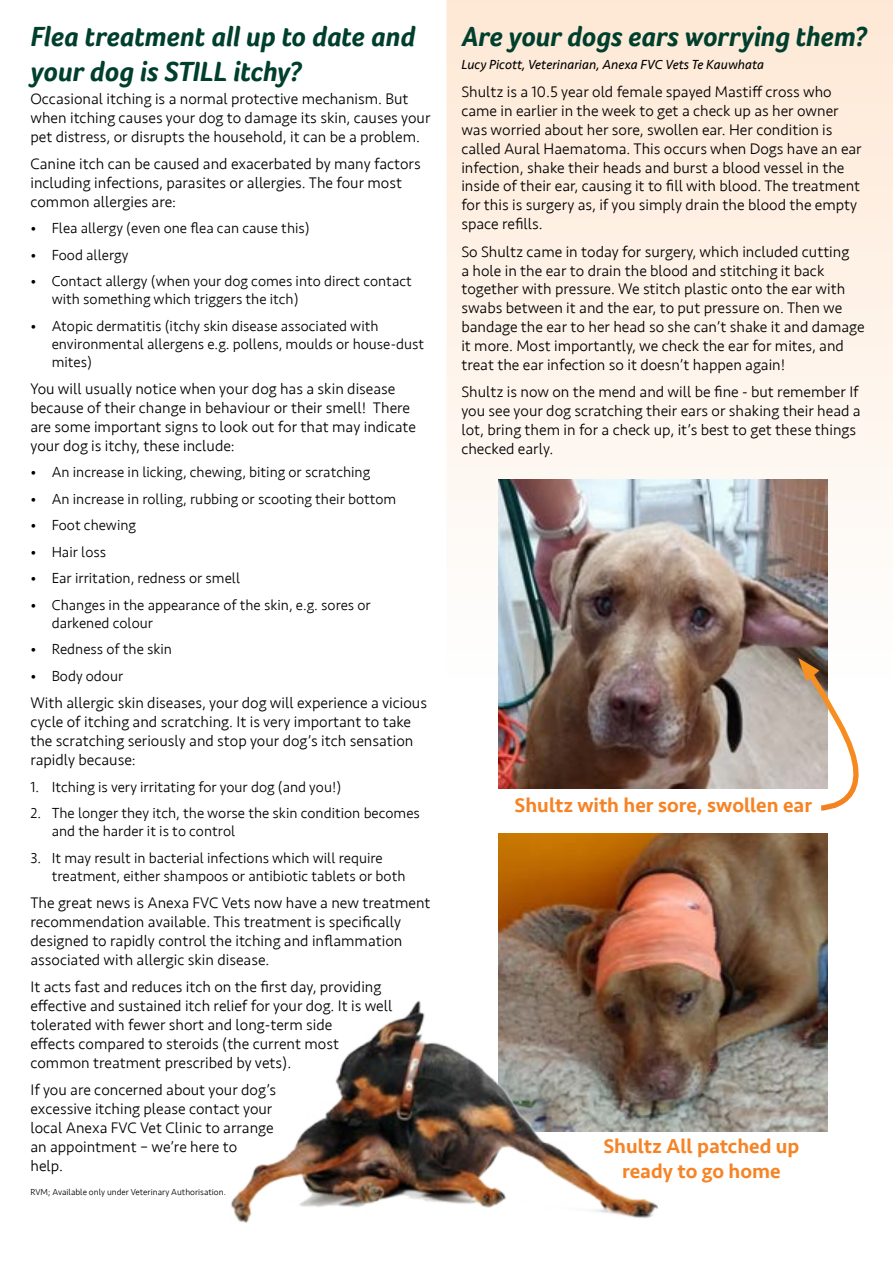
<style>
.page{position:relative;width:893px;height:1263px;background:#fff}
.page>*{position:absolute;margin:0;border:0;box-sizing:border-box;transform-origin:0 0}
.t1{font:italic 700 28.5px/34.2px "Foco";letter-spacing:-.005em;color:#003f2d}
.t2{font:500 20.7px/24.8px "Seravek";color:#f58427;text-align:center}
.t3{font:300 15.75px/18.9px "Seravek";color:#000}
.t4{font:300 15px/18px "Seravek";color:#000}
.t5{font:italic 13.5px "Seravek";color:#000}
.t6{font:300 9px "Seravek";color:#000}
</style>
<div class="page">
<svg style="left:446px;top:0;width:447px;height:518px;background:#fdf0e4"></svg>
<img style="left:498px;top:480px;width:330px;height:308px">
<svg style="left:798px;top:658px;width:61px;height:153px"></svg>
<img style="left:498px;top:833px;width:330px;height:298px">
<img style="left:231px;top:983px;width:440px;height:240px">
<h1 class="t1" style="left:30px;top:19px;width:386px">Flea treatment all up to date and your dog is STILL itchy?</h1>
<p class="t3" style="left:30px;top:89px;width:402px">Occasional itching is a normal protective mechanism. But when itching causes your dog to damage its skin, causes your pet distress, or disrupts the household, it can be a problem.</p>
<p class="t3" style="left:30px;top:154px;width:392px">Canine itch can be caused and exacerbated by many factors including infections, parasites or allergies. The four most common allergies are:</p>
<p class="t4" style="left:30px;top:219px;width:281px">• Flea allergy (even one flea can cause this)</p>
<p class="t4" style="left:30px;top:246px;width:100px">• Food allergy</p>
<p class="t4" style="left:52px;top:272px;width:362px;text-indent:-21px">• Contact allergy (when your dog comes into direct contact with something which triggers the itch)</p>
<p class="t4" style="left:52px;top:317px;width:374px;text-indent:-21px">• Atopic dermatitis (itchy skin disease associated with environmental allergens e.g. pollens, moulds or house-dust mites)</p>
<p class="t3" style="left:30px;top:380px;width:387px">You will usually notice when your dog has a skin disease because of their change in behaviour or their smell! There are some important signs to look out for that may indicate your dog is itchy, these include:</p>
<p class="t4" style="left:30px;top:464px;width:341px">• An increase in licking, chewing, biting or scratching</p>
<p class="t4" style="left:30px;top:490px;width:367px">• An increase in rolling, rubbing or scooting their bottom</p>
<p class="t4" style="left:30px;top:517px;width:107px">• Foot chewing</p>
<p class="t4" style="left:30px;top:543px;width:77px">• Hair loss</p>
<p class="t4" style="left:30px;top:570px;width:211px">• Ear irritation, redness or smell</p>
<p class="t4" style="left:52px;top:596px;width:321px;text-indent:-21px">• Changes in the appearance of the skin, e.g. sores or darkened colour</p>
<p class="t4" style="left:30px;top:641px;width:143px">• Redness of the skin</p>
<p class="t4" style="left:30px;top:667px;width:94px">• Body odour</p>
<p class="t3" style="left:30px;top:694px;width:398px">With allergic skin diseases, your dog will experience a vicious cycle of itching and scratching. It is very important to take the scratching seriously and stop your dog’s itch sensation rapidly because:</p>
<p class="t4" style="left:30px;top:778px;width:312px">1. Itching is very irritating for your dog (and you!)</p>
<p class="t4" style="left:52px;top:804px;width:370px;text-indent:-21px">2. The longer they itch, the worse the skin condition becomes and the harder it is to control</p>
<p class="t4" style="left:52px;top:849px;width:355px;text-indent:-21px">3. It may result in bacterial infections which will require treatment, either shampoos or antibiotic tablets or both</p>
<p class="t3" style="left:30px;top:893px;width:402px">The great news is Anexa FVC Vets now have a new treatment recommendation available. This treatment is specifically designed to rapidly control the itching and inflammation associated with allergic skin disease.</p>
<p class="t3" style="left:30px;top:978px;width:363px">It acts fast and reduces itch on the first day, providing effective and sustained itch relief for your dog. It is well tolerated with fewer short and long-term side<br>effects compared to steroids (the current most common treatment prescribed by vets).</p>
<p class="t3" style="left:30px;top:1081px;width:247px">If you are concerned about your dog’s excessive itching please contact your local Anexa FVC Vet Clinic to arrange an appointment – we’re here to<br>help.</p>
<p class="t6" style="left:30px;top:1187px;width:197px">RVM; Available only under Veterinary Authorisation.</p>
<h1 class="t1" style="left:461px;top:19px;width:407px">Are your dogs ears worrying them?</h1>
<p class="t5" style="left:461px;top:54px;width:304px">Lucy Picott, Veterinarian, Anexa FVC Vets Te Kauwhata</p>
<p class="t3" style="left:461px;top:82px;width:402px">Shultz is a 10.5 year old female spayed Mastiff cross who came in earlier in the week to get a check up as her owner was worried about her sore, swollen ear. Her condition is called Aural Haematoma. This occurs when Dogs have an ear infection, shake their heads and burst a blood vessel in the inside of their ear, causing it to fill with blood. The treatment for this is surgery as, if you simply drain the blood the empty space refills.</p>
<p class="t3" style="left:461px;top:242px;width:405px">So Shultz came in today for surgery, which included cutting<br>a hole in the ear to drain the blood and stitching it back together with pressure. We stitch plastic onto the ear with swabs between it and the ear, to put pressure on. Then we bandage the ear to her head so she can’t shake it and damage it more. Most importantly, we check the ear for mites, and treat the ear infection so it doesn’t happen again!</p>
<p class="t3" style="left:461px;top:383px;width:401px">Shultz is now on the mend and will be fine - but remember If you see your dog scratching their ears or shaking their head a lot, bring them in for a check up, it’s best to get these things checked early.</p>
<h2 class="t2" style="left:515px;top:793px;width:299px">Shultz with her sore, swollen ear</h2>
<h2 class="t2" style="left:603px;top:1134px;width:198px">Shultz All patched up ready to go home</h2>
</div>
